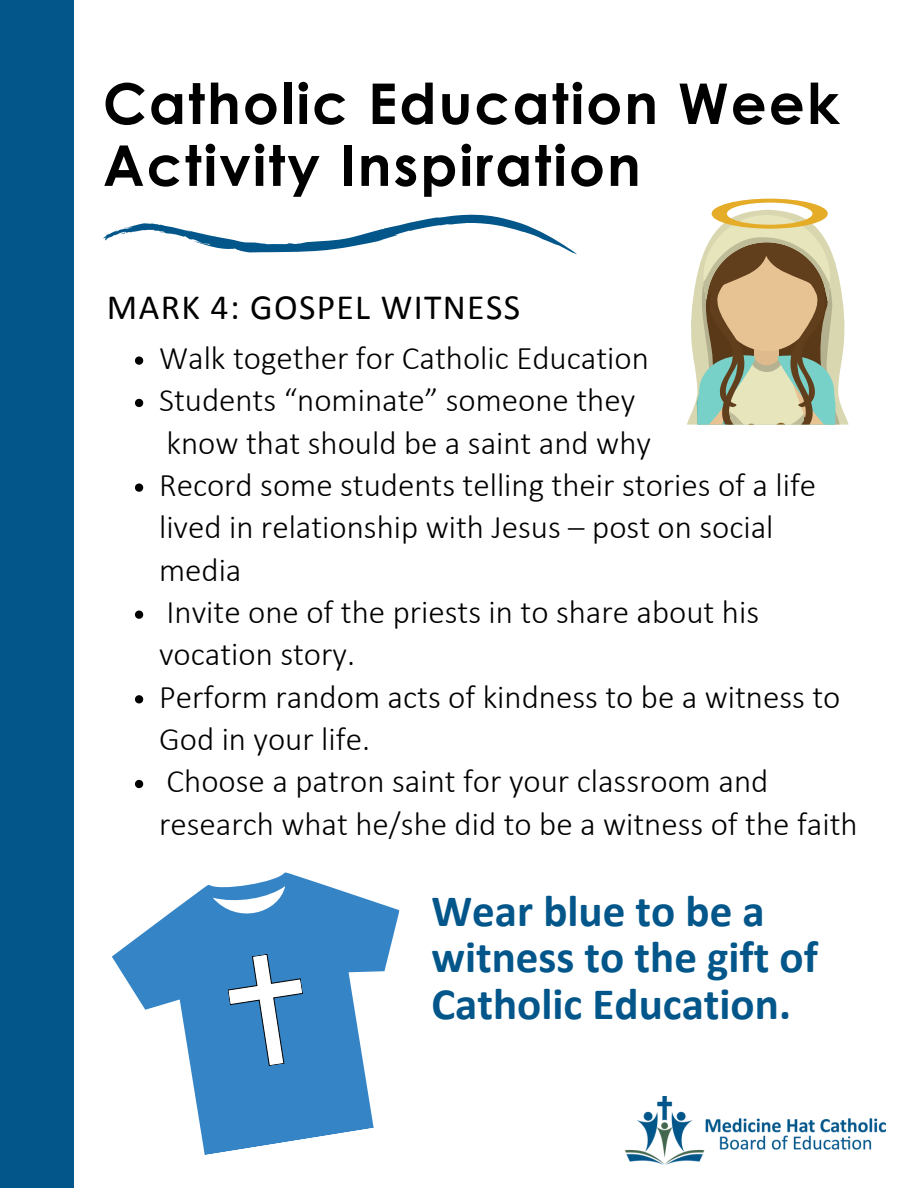
<style>
.page{position:relative;width:918px;height:1188px;background:#fff}
.page>*{position:absolute;margin:0;border:0;box-sizing:border-box;transform-origin:0 0}
.t1{font:700 56.25px/61.8px "Century Gothic";letter-spacing:.04em;color:#000}
.t2{font:700 45px/46.2px "Calibri";color:#02568a}
.t3{font:35.7px "Calibri";letter-spacing:.035em;color:#000}
.t4{font:300 33px/42.3px "Calibri";color:#000}
</style>
<div class="page">
<div style="left:0;top:0;width:74px;height:1188px;background:#02568a"></div>
<svg style="left:135px;top:356px;width:8px;height:9px"></svg>
<svg style="left:135px;top:399px;width:8px;height:8px"></svg>
<svg style="left:135px;top:484px;width:8px;height:8px"></svg>
<svg style="left:135px;top:611px;width:8px;height:8px"></svg>
<svg style="left:135px;top:695px;width:8px;height:8px"></svg>
<svg style="left:135px;top:780px;width:8px;height:8px"></svg>
<img style="left:626px;top:1096px;width:260px;height:69px">
<svg style="left:103px;top:215px;width:474px;height:40px"></svg>
<svg style="left:112px;top:872px;width:288px;height:283px;fill:#3584c6"></svg>
<svg style="left:687px;top:199px;width:162px;height:226px"></svg>
<svg style="left:223px;top:949px;width:90px;height:122px"></svg>
<h1 class="t1" style="left:103px;top:71px;width:738px">Catholic Education Week<br>Activity Inspiration</h1>
<p class="t3" style="left:107px;top:292px;width:415px">MARK 4: GOSPEL WITNESS</p>
<p class="t4" style="left:159px;top:339px;width:700px">Walk together for Catholic Education<br>Students “nominate” someone they<br>know that should be a saint and why<br>Record some students telling their stories of a life lived in relationship with Jesus – post on social media<br>Invite one of the priests in to share about his vocation story.<br>Perform random acts of kindness to be a witness to God in your life.<br>Choose a patron saint for your classroom and research what he/she did to be a witness of the faith</p>
<h2 class="t2" style="left:432px;top:892px;width:388px">Wear blue to be a witness to the gift of<br>Catholic Education.</h2>
</div>
